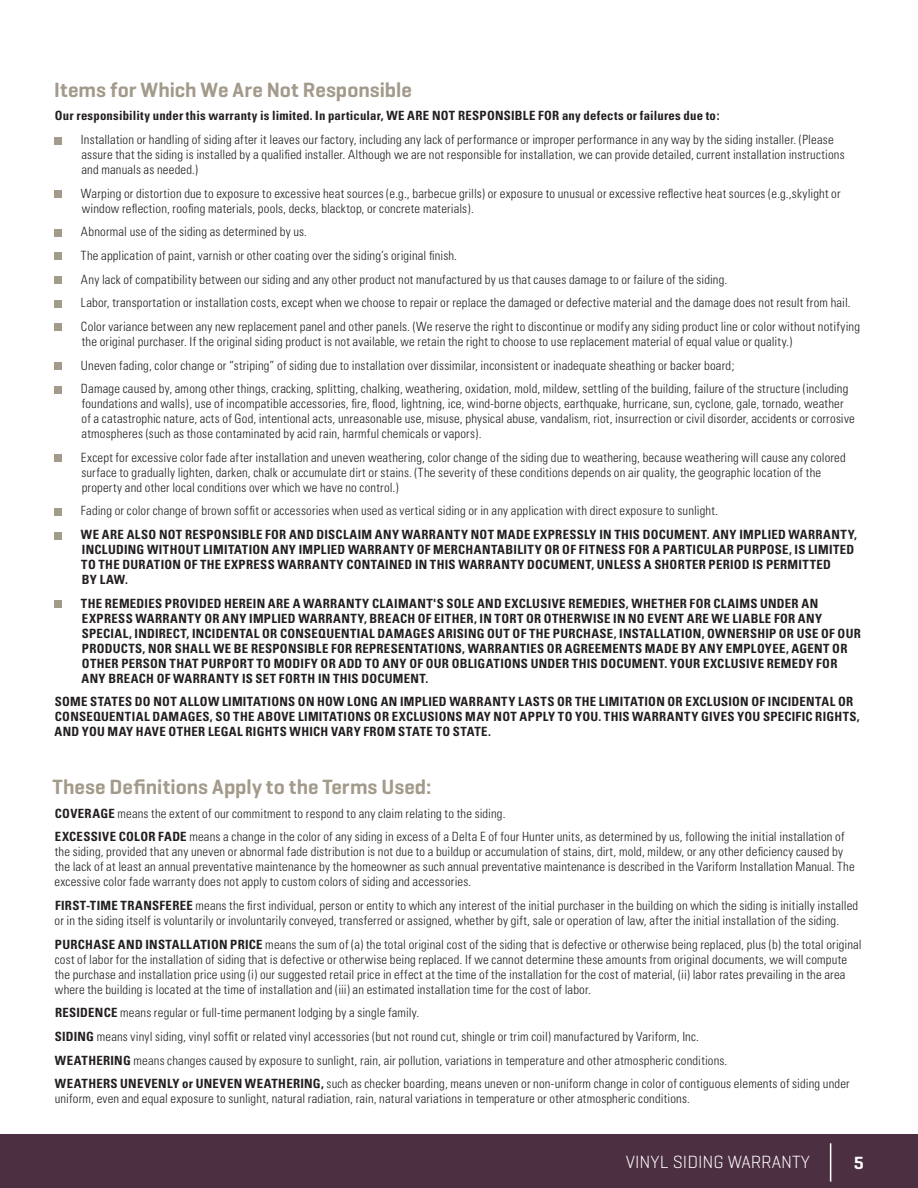
<style>
.page{position:relative;width:918px;height:1188px;background:#fff}
.page>*{position:absolute;margin:0;border:0;box-sizing:border-box;transform-origin:0 0}
.t1{font:600 21px "Geogrotesque";letter-spacing:.005em;color:#a29a8a}
.t2{font:300 18px "Geogrotesque";color:#fff}
.t3{font:600 18px "Geogrotesque";color:#fff}
.t4{font:300 condensed 12.75px/15px "Univers";letter-spacing:.015em;color:#231f20}
.t5{font:700 condensed 12.75px/15px "Univers";letter-spacing:.025em;color:#231f20}
.s1{font-weight:700}
</style>
<div class="page">
<div style="left:54px;top:137px;width:7px;height:7px;background:#a29a8a"></div>
<div style="left:54px;top:191px;width:7px;height:7px;background:#a29a8a"></div>
<div style="left:54px;top:229px;width:7px;height:7px;background:#a29a8a"></div>
<div style="left:54px;top:253px;width:7px;height:7px;background:#a29a8a"></div>
<div style="left:54px;top:277px;width:7px;height:7px;background:#a29a8a"></div>
<div style="left:54px;top:300px;width:7px;height:7px;background:#a29a8a"></div>
<div style="left:54px;top:324px;width:7px;height:7px;background:#a29a8a"></div>
<div style="left:54px;top:362px;width:7px;height:8px;background:#a29a8a"></div>
<div style="left:54px;top:386px;width:7px;height:7px;background:#a29a8a"></div>
<div style="left:54px;top:455px;width:7px;height:7px;background:#a29a8a"></div>
<div style="left:54px;top:508px;width:7px;height:7px;background:#a29a8a"></div>
<div style="left:54px;top:532px;width:7px;height:7px;background:#a29a8a"></div>
<div style="left:54px;top:601px;width:7px;height:7px;background:#a29a8a"></div>
<div style="left:0;top:1134px;width:918px;height:54px;background:#4c2f40"></div>
<hr style="left:830px;top:1143px;width:1px;height:39px;background:#fff">
<h1 class="t1" style="left:54px;top:77px;width:359px">Items for Which We Are Not Responsible</h1>
<p class="t5" style="left:55px;top:108px;width:666px">Our responsibility under this warranty is limited. In particular, WE ARE NOT RESPONSIBLE FOR any defects or failures due to:</p>
<p class="t4" style="left:81px;top:132px;width:765px">Installation or handling of siding after it leaves our factory, including any lack of performance or improper performance in any way by the siding installer. (Please assure that the siding is installed by a qualified installer. Although we are not responsible for installation, we can provide detailed, current installation instructions and manuals as needed.)</p>
<p class="t4" style="left:81px;top:186px;width:761px">Warping or distortion due to exposure to excessive heat sources (e.g., barbecue grills) or exposure to unusual or excessive reflective heat sources (e.g.,skylight or window reflection, roofing materials, pools, decks, blacktop, or concrete materials).</p>
<p class="t4" style="left:81px;top:220px;width:781px;line-height:23.7px">Abnormal use of the siding as determined by us.<br>The application of paint, varnish or other coating over the siding’s original finish.<br>Any lack of compatibility between our siding and any other product not manufactured by us that causes damage to or failure of the siding.<br>Labor, transportation or installation costs, except when we choose to repair or replace the damaged or defective material and the damage does not result from hail.<br>Color variance between any new replacement panel and other panels. (We reserve the right to discontinue or modify any siding product line or color without notifying</p>
<p class="t4" style="left:81px;top:330px;width:769px;line-height:23.7px">the original purchaser. If the original siding product is not available, we retain the right to choose to use replacement material of equal value or quality.)<br>Uneven fading, color change or “striping” of siding due to installation over dissimilar, inconsistent or inadequate sheathing or backer board;<br>Damage caused by, among other things, cracking, splitting, chalking, weathering, oxidation, mold, mildew, settling of the building, failure of the structure (including</p>
<p class="t4" style="left:81px;top:396px;width:775px">foundations and walls), use of incompatible accessories, fire, flood, lightning, ice, wind-borne objects, earthquake, hurricane, sun, cyclone, gale, tornado, weather of a catastrophic nature, acts of God, intentional acts, unreasonable use, misuse, physical abuse, vandalism, riot, insurrection or civil disorder, accidents or corrosive atmospheres (such as those contaminated by acid rain, harmful chemicals or vapors).</p>
<p class="t4" style="left:81px;top:450px;width:766px">Except for excessive color fade after installation and uneven weathering, color change of the siding due to weathering, because weathering will cause any colored surface to gradually lighten, darken, chalk or accumulate dirt or stains. (The severity of these conditions depends on air quality, the geographic location of the property and other local conditions over which we have no control.)</p>
<p class="t4" style="left:81px;top:503px;width:639px">Fading or color change of brown soffit or accessories when used as vertical siding or in any application with direct exposure to sunlight.</p>
<p class="t5" style="left:81px;top:527px;width:778px">WE ARE ALSO NOT RESPONSIBLE FOR AND DISCLAIM ANY WARRANTY NOT MADE EXPRESSLY IN THIS DOCUMENT. ANY IMPLIED WARRANTY, INCLUDING WITHOUT LIMITATION ANY IMPLIED WARRANTY OF MERCHANTABILITY OR OF FITNESS FOR A PARTICULAR PURPOSE, IS LIMITED TO THE DURATION OF THE EXPRESS WARRANTY CONTAINED IN THIS WARRANTY DOCUMENT, UNLESS A SHORTER PERIOD IS PERMITTED<br>BY LAW.</p>
<p class="t5" style="left:81px;top:596px;width:781px">THE REMEDIES PROVIDED HEREIN ARE A WARRANTY CLAIMANT'S SOLE AND EXCLUSIVE REMEDIES, WHETHER FOR CLAIMS UNDER AN EXPRESS WARRANTY OR ANY IMPLIED WARRANTY, BREACH OF EITHER, IN TORT OR OTHERWISE IN NO EVENT ARE WE LIABLE FOR ANY SPECIAL, INDIRECT, INCIDENTAL OR CONSEQUENTIAL DAMAGES ARISING OUT OF THE PURCHASE, INSTALLATION, OWNERSHIP OR USE OF OUR PRODUCTS, NOR SHALL WE BE RESPONSIBLE FOR REPRESENTATIONS, WARRANTIES OR AGREEMENTS MADE BY ANY EMPLOYEE, AGENT OR OTHER PERSON THAT PURPORT TO MODIFY OR ADD TO ANY OF OUR OBLIGATIONS UNDER THIS DOCUMENT. YOUR EXCLUSIVE REMEDY FOR ANY BREACH OF WARRANTY IS SET FORTH IN THIS DOCUMENT.</p>
<p class="t5" style="left:54px;top:694px;width:807px">SOME STATES DO NOT ALLOW LIMITATIONS ON HOW LONG AN IMPLIED WARRANTY LASTS OR THE LIMITATION OR EXCLUSION OF INCIDENTAL OR<br>CONSEQUENTIAL DAMAGES, SO THE ABOVE LIMITATIONS OR EXCLUSIONS MAY NOT APPLY TO YOU. THIS WARRANTY GIVES YOU SPECIFIC RIGHTS,<br>AND YOU MAY HAVE OTHER LEGAL RIGHTS WHICH VARY FROM STATE TO STATE.</p>
<h1 class="t1" style="left:52px;top:774px;width:381px">These Definitions Apply to the Terms Used:</h1>
<p class="t4" style="left:55px;top:801px;width:791px;line-height:23.7px"><span class="s1">COVERAGE</span> means the extent of our commitment to respond to any claim relating to the siding.<br><span class="s1">EXCESSIVE COLOR FADE</span> means a change in the color of any siding in excess of a Delta E of four Hunter units, as determined by us, following the initial installation of</p>
<p class="t4" style="left:55px;top:844px;width:802px">the siding, provided that any uneven or abnormal fade distribution is not due to a buildup or accumulation of stains, dirt, mold, mildew, or any other deficiency caused by the lack of at least an annual preventative maintenance by the homeowner as such annual preventative maintenance is described in the Variform Installation Manual. The excessive color fade warranty does not apply to custom colors of siding and accessories.</p>
<p class="t4" style="left:55px;top:898px;width:805px"><span class="s1">FIRST-TIME TRANSFEREE</span> means the first individual, person or entity to which any interest of the initial purchaser in the building on which the siding is initially installed or in the siding itself is voluntarily or involuntarily conveyed, transferred or assigned, whether by gift, sale or operation of law, after the initial installation of the siding.</p>
<p class="t4" style="left:55px;top:937px;width:809px"><span class="s1">PURCHASE AND INSTALLATION PRICE</span> means the sum of (a) the total original cost of the siding that is defective or otherwise being replaced, plus (b) the total original cost of labor for the installation of siding that is defective or otherwise being replaced. If we cannot determine these amounts from original documents, we will compute the purchase and installation price using (i) our suggested retail price in effect at the time of the installation for the cost of material, (ii) labor rates prevailing in the area where the building is located at the time of installation and (iii) an estimated installation time for the cost of labor.</p>
<p class="t4" style="left:55px;top:1001px;width:796px;line-height:23.7px"><span class="s1">RESIDENCE</span> means regular or full-time permanent lodging by a single family.<br><span class="s1">SIDING</span> means vinyl siding, vinyl soffit or related vinyl accessories (but not round cut, shingle or trim coil) manufactured by Variform, Inc.<br><span class="s1">WEATHERING</span> means changes caused by exposure to sunlight, rain, air pollution, variations in temperature and other atmospheric conditions.<br><span class="s1">WEATHERS UNEVENLY or UNEVEN WEATHERING,</span> such as checker boarding, means uneven or non-uniform change in color of contiguous elements of siding under</p>
<p class="t4" style="left:55px;top:1091px;width:637px">uniform, even and equal exposure to sunlight, natural radiation, rain, natural variations in temperature or other atmospheric conditions.</p>
<h2 class="t2" style="left:626px;top:1150px;width:186px">VINYL SIDING WARRANTY</h2>
<h2 class="t3" style="left:854px;top:1151px;width:12px">5</h2>
</div>
